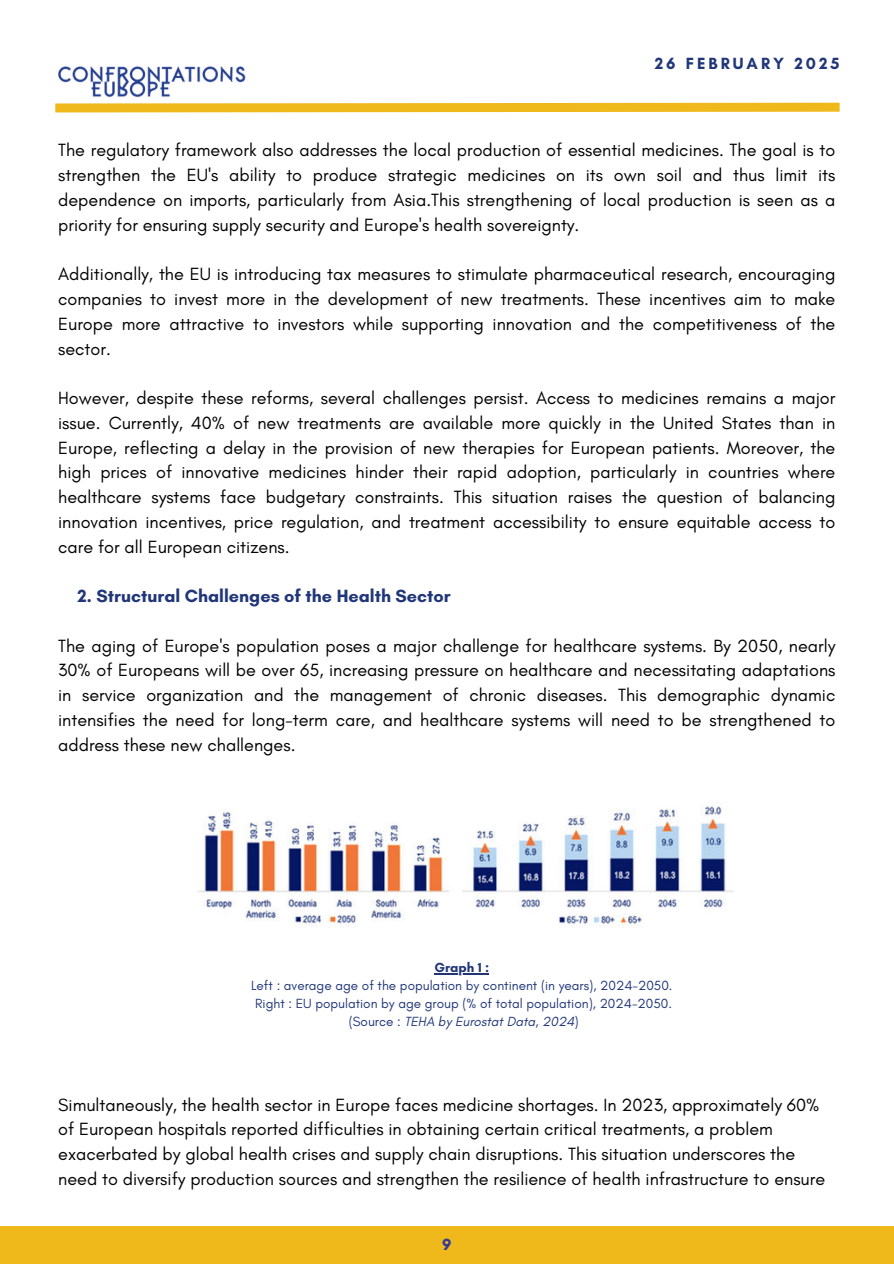
<style>
.page{position:relative;width:894px;height:1264px;background:#fff}
.page>*{position:absolute;margin:0;border:0;box-sizing:border-box;transform-origin:0 0}
.t1{font:18px/24.8px "Glacial Indifference";color:#000;text-align:justify}
.t2{font:700 18px "Glacial Indifference";color:#203679}
.t3{font:700 16.5px "Glacial Indifference";letter-spacing:.185em;color:#203679}
.t4{font:700 16.5px "Glacial Indifference";color:#303a99}
.t5{font:13.5px/18px "Glacial Indifference";color:#203679;text-align:center}
.t6{font:700 13.5px "Glacial Indifference";color:#203679}
.s1{font-style:italic}
</style>
<div class="page">
<svg style="left:260px;top:102px;width:580px;height:11px;background:#f1c545"></svg>
<img style="left:55px;top:66px;width:205px;height:47px">
<div style="left:0;top:1226px;width:893px;height:37px;background:#efb91c"></div>
<img style="left:198px;top:805px;width:535px;height:123px">
<hr style="left:434px;top:973px;width:55px;height:1px;background:#203679">
<p class="t3" style="left:654px;top:53px;width:186px">26 FEBRUARY 2025</p>
<p class="t1" style="left:58px;top:138px;width:778px">The regulatory framework also addresses the local production of essential medicines. The goal is to strengthen the EU's ability to produce strategic medicines on its own soil and thus limit its dependence on imports, particularly from Asia.This strengthening of local production is seen as a priority for ensuring supply security and Europe's health sovereignty.</p>
<p class="t1" style="left:58px;top:262px;width:778px">Additionally, the EU is introducing tax measures to stimulate pharmaceutical research, encouraging companies to invest more in the development of new treatments. These incentives aim to make Europe more attractive to investors while supporting innovation and the competitiveness of the sector.</p>
<p class="t1" style="left:58px;top:386px;width:778px">However, despite these reforms, several challenges persist. Access to medicines remains a major issue. Currently, 40% of new treatments are available more quickly in the United States than in Europe, reflecting a delay in the provision of new therapies for European patients. Moreover, the high prices of innovative medicines hinder their rapid adoption, particularly in countries where healthcare systems face budgetary constraints. This situation raises the question of balancing innovation incentives, price regulation, and treatment accessibility to ensure equitable access to care for all European citizens.</p>
<p class="t2" style="left:78px;top:585px;width:374px">2. Structural Challenges of the Health Sector</p>
<p class="t1" style="left:58px;top:633px;width:778px">The aging of Europe's population poses a major challenge for healthcare systems. By 2050, nearly 30% of Europeans will be over 65, increasing pressure on healthcare and necessitating adaptations in service organization and the management of chronic diseases. This demographic dynamic intensifies the need for long-term care, and healthcare systems will need to be strengthened to address these new challenges.</p>
<p class="t6" style="left:434px;top:959px;width:56px">Graph 1 :</p>
<p class="t5" style="left:251px;top:976px;width:423px">Left : average age of the population by continent (in years), 2024-2050.<br>Right : EU population by age group (% of total population), 2024-2050. (Source : <span class="s1">TEHA by Eurostat Data, 2024</span>)</p>
<p class="t1" style="left:58px;top:1092px;width:768px;text-align:left">Simultaneously, the health sector in Europe faces medicine shortages. In 2023, approximately 60% of European hospitals reported difficulties in obtaining certain critical treatments, a problem exacerbated by global health crises and supply chain disruptions. This situation underscores the need to diversify production sources and strengthen the resilience of health infrastructure to ensure</p>
<p class="t4" style="left:442px;top:1233px;width:11px">9</p>
</div>
